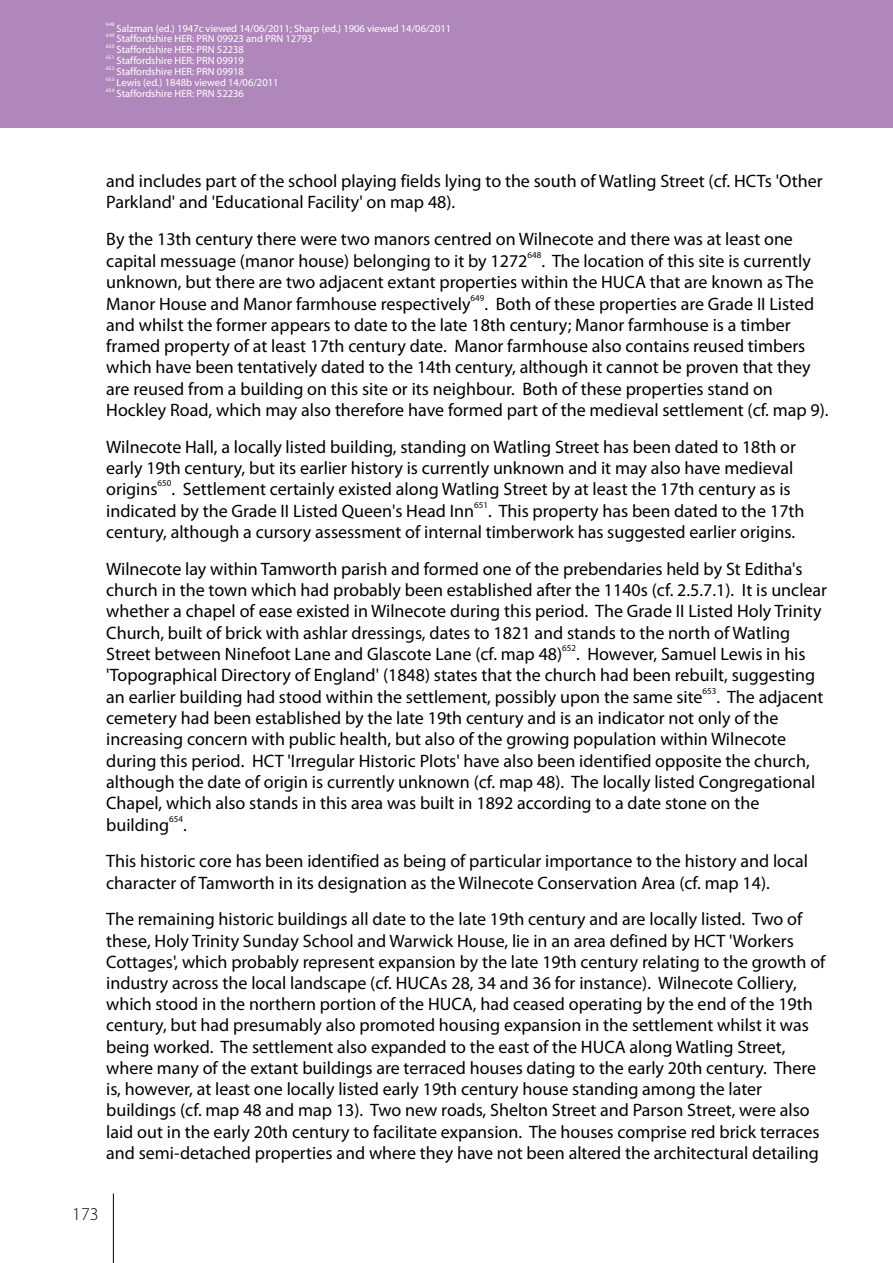
<style>
.page{position:relative;width:893px;height:1263px;background:#fff}
.page>*{position:absolute;margin:0;border:0;box-sizing:border-box;transform-origin:0 0}
.t1{font:18px/21.1px "Myriad Pro";color:#000}
.t2{font:300 18px "Myriad Pro";color:#000}
.t3{font:10.5px "Myriad Pro";color:#fff}
.t4{font:9px "Myriad Pro";color:#000}
.t5{font:5.25px "Myriad Pro";color:#fff}
</style>
<div class="page">
<hr style="left:113px;top:1193px;width:1px;height:70px;background:#000">
<div style="left:0;top:0;width:893px;height:128px;background:#b087ba"></div>
<p class="t5" style="left:106px;top:22px;width:10px">648</p>
<p class="t3" style="left:117px;top:24px;width:336px">Salzman (ed.) 1947c viewed 14/06/2011; Sharp (ed.) 1906 viewed 14/06/2011</p>
<p class="t5" style="left:106px;top:33px;width:10px">649</p>
<p class="t3" style="left:117px;top:35px;width:197px">Staffordshire HER: PRN 09923 and PRN 12793</p>
<p class="t5" style="left:106px;top:44px;width:10px">650</p>
<p class="t3" style="left:117px;top:46px;width:129px">Staffordshire HER: PRN 52238</p>
<p class="t5" style="left:106px;top:55px;width:10px">651</p>
<p class="t3" style="left:117px;top:56px;width:129px">Staffordshire HER: PRN 09919</p>
<p class="t5" style="left:106px;top:66px;width:10px">652</p>
<p class="t3" style="left:117px;top:67px;width:129px">Staffordshire HER: PRN 09918</p>
<p class="t5" style="left:106px;top:77px;width:10px">653</p>
<p class="t3" style="left:117px;top:78px;width:163px">Lewis (ed.) 1848b viewed 14/06/2011</p>
<p class="t5" style="left:106px;top:88px;width:10px">654</p>
<p class="t3" style="left:117px;top:89px;width:129px">Staffordshire HER: PRN 52236</p>
<p class="t1" style="left:106px;top:172px;width:718px">and includes part of the school playing fields lying to the south of Watling Street (cf. HCTs 'Other<br>Parkland' and 'Educational Facility' on map 48).</p>
<p class="t1" style="left:106px;top:230px;width:688px">By the 13th century there were two manors centred on Wilnecote and there was at least one</p>
<p class="t4" style="left:527px;top:251px;width:15px">648</p>
<p class="t1" style="left:106px;top:252px;width:709px">capital messuage (manor house) belonging to it by 1272 . The location of this site is currently unknown, but there are two adjacent extant properties within the HUCA that are known as The</p>
<p class="t4" style="left:471px;top:294px;width:15px">649</p>
<p class="t1" style="left:106px;top:295px;width:724px">Manor House and Manor farmhouse respectively . Both of these properties are Grade II Listed and whilst the former appears to date to the late 18th century; Manor farmhouse is a timber framed property of at least 17th century date. Manor farmhouse also contains reused timbers which have been tentatively dated to the 14th century, although it cannot be proven that they are reused from a building on this site or its neighbour. Both of these properties stand on Hockley Road, which may also therefore have formed part of the medieval settlement (cf. map 9).</p>
<p class="t1" style="left:106px;top:437px;width:691px">Wilnecote Hall, a locally listed building, standing on Watling Street has been dated to 18th or early 19th century, but its earlier history is currently unknown and it may also have medieval</p>
<p class="t4" style="left:158px;top:480px;width:15px">650</p>
<p class="t1" style="left:106px;top:480px;width:686px">origins . Settlement certainly existed along Watling Street by at least the 17th century as is</p>
<p class="t4" style="left:474px;top:501px;width:15px">651</p>
<p class="t1" style="left:106px;top:502px;width:700px">indicated by the Grade II Listed Queen's Head Inn . This property has been dated to the 17th century, although a cursory assessment of internal timberwork has suggested earlier origins.</p>
<p class="t1" style="left:106px;top:560px;width:722px">Wilnecote lay within Tamworth parish and formed one of the prebendaries held by St Editha's church in the town which had probably been established after the 1140s (cf. 2.5.7.1). It is unclear whether a chapel of ease existed in Wilnecote during this period. The Grade II Listed Holy Trinity Church, built of brick with ashlar dressings, dates to 1821 and stands to the north of Watling</p>
<p class="t4" style="left:562px;top:644px;width:15px">652</p>
<p class="t1" style="left:106px;top:645px;width:710px">Street between Ninefoot Lane and Glascote Lane (cf. map 48) . However, Samuel Lewis in his 'Topographical Directory of England' (1848) states that the church had been rebuilt, suggesting</p>
<p class="t4" style="left:703px;top:687px;width:15px">653</p>
<p class="t1" style="left:106px;top:688px;width:719px">an earlier building had stood within the settlement, possibly upon the same site . The adjacent cemetery had been established by the late 19th century and is an indicator not only of the increasing concern with public health, but also of the growing population within Wilnecote during this period. HCT 'Irregular Historic Plots' have also been identified opposite the church, although the date of origin is currently unknown (cf. map 48). The locally listed Congregational Chapel, which also stands in this area was built in 1892 according to a date stone on the</p>
<p class="t4" style="left:169px;top:815px;width:15px">654</p>
<p class="t1" style="left:106px;top:808px;width:703px;line-height:36.8px">building .<br>This historic core has been identified as being of particular importance to the history and local</p>
<p class="t1" style="left:106px;top:866px;width:698px;line-height:36.8px">character of Tamworth in its designation as the Wilnecote Conservation Area (cf. map 14).<br>The remaining historic buildings all date to the late 19th century and are locally listed. Two of</p>
<p class="t1" style="left:106px;top:931px;width:721px">these, Holy Trinity Sunday School and Warwick House, lie in an area defined by HCT 'Workers Cottages', which probably represent expansion by the late 19th century relating to the growth of industry across the local landscape (cf. HUCAs 28, 34 and 36 for instance). Wilnecote Colliery, which stood in the northern portion of the HUCA, had ceased operating by the end of the 19th century, but had presumably also promoted housing expansion in the settlement whilst it was being worked. The settlement also expanded to the east of the HUCA along Watling Street, where many of the extant buildings are terraced houses dating to the early 20th century. There is, however, at least one locally listed early 19th century house standing among the later buildings (cf. map 48 and map 13). Two new roads, Shelton Street and Parson Street, were also laid out in the early 20th century to facilitate expansion. The houses comprise red brick terraces and semi-detached properties and where they have not been altered the architectural detailing</p>
<p class="t2" style="left:72px;top:1207px;width:28px">173</p>
</div>
